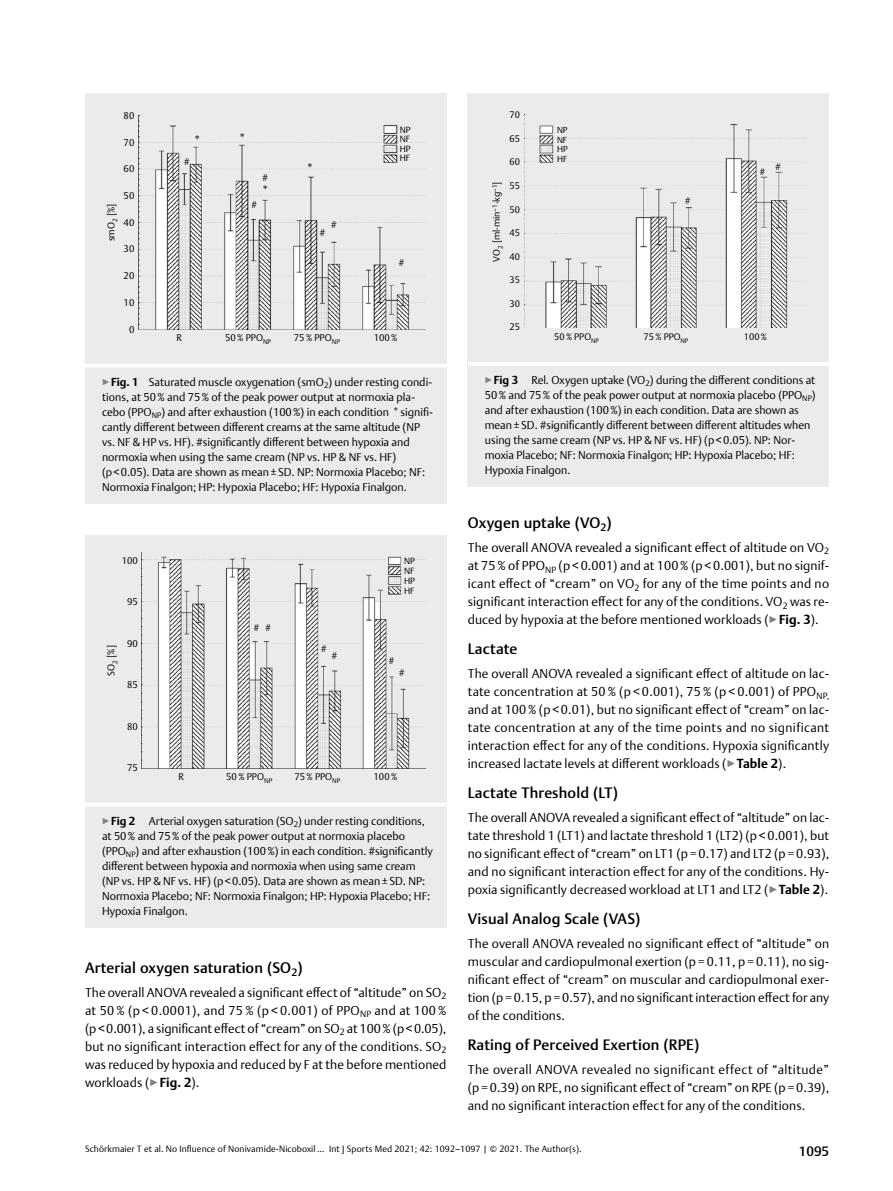
<style>
.page{position:relative;width:893px;height:1191px;background:#fff}
.page>*{position:absolute;margin:0;border:0;box-sizing:border-box;transform-origin:0 0}
.t1{font:500 15px "Thieme Argo 2011";letter-spacing:.01em;color:#000}
.t2{font:500 13.5px "Thieme Argo 2011";color:#000}
.t3{font:300 12.75px/18px "Thieme Argo 2011";letter-spacing:.01em;color:#000;text-align:justify}
.t4{font:300 12.6px "Thieme Argo 2011";color:#000}
.t5{font:300 11.25px/15px "Thieme Argo 2011";color:#000}
.t6{font:300 9.6px "Thieme Argo 2011";color:#000}
.t7{font:300 9.3px "Thieme Argo 2011";color:#000}
.t8{font:300 9px "Thieme Argo 2011";letter-spacing:.01em;color:#000}
.t9{font:300 8.85px/9.6px "Thieme Argo 2011";color:#000;text-align:justify}
.t10{font:300 8.7px/9.4px "Thieme Argo 2011";color:#000;text-align:justify}
.s1{color:#808285}
.s2{font-weight:700}
</style>
<div class="page">
<div style="left:85px;top:94px;width:361px;height:270px;background:#ebebec"></div>
<img style="left:139px;top:115px;width:286px;height:215px">
<div style="left:85px;top:364px;width:361px;height:139px;background:#ebebec"></div>
<hr style="left:85px;top:364px;width:361px;height:3px;background:#fff">
<div style="left:85px;top:535px;width:361px;height:268px;background:#ebebec"></div>
<img style="left:142px;top:556px;width:282px;height:212px">
<div style="left:85px;top:803px;width:361px;height:124px;background:#ebebec"></div>
<svg style="left:85px;top:803px;width:361px;height:3px"></svg>
<div style="left:468px;top:93px;width:361px;height:269px;background:#ebebec"></div>
<img style="left:524px;top:115px;width:282px;height:213px">
<div style="left:468px;top:362px;width:361px;height:124px;background:#ebebec"></div>
<hr style="left:468px;top:362px;width:361px;height:4px;background:#fff">
<p class="t6" style="left:124px;top:109px;width:12px">80</p>
<p class="t6" style="left:124px;top:136px;width:12px">70</p>
<p class="t9" style="left:400px;top:124px;width:12px">NP NF HP HF</p>
<p class="t4" style="left:239px;top:130px;width:9px">*</p>
<p class="t4" style="left:194px;top:132px;width:9px">*</p>
<p class="t6" style="left:184px;top:155px;width:7px">#</p>
<p class="t6" style="left:124px;top:162px;width:12px">60</p>
<p class="t4" style="left:307px;top:160px;width:9px">*</p>
<p class="t6" style="left:124px;top:189px;width:12px">50</p>
<p class="t6" style="left:124px;top:216px;width:12px">40</p>
<p class="t6" style="left:124px;top:243px;width:12px">30</p>
<p class="t6" style="left:124px;top:269px;width:12px">20</p>
<p class="t6" style="left:124px;top:296px;width:12px">10</p>
<p class="t6" style="left:129px;top:323px;width:7px">0</p>
<p class="t6" style="left:177px;top:332px;width:7px">R</p>
<p class="t6" style="left:225px;top:332px;width:48px">50% PPO<sub>NP</sub></p>
<p class="t6" style="left:294px;top:332px;width:48px">75% PPO<sub>NP</sub></p>
<p class="t6" style="left:374px;top:332px;width:25px">100%</p>
<p class="t6" style="left:262px;top:171px;width:7px">#</p>
<p class="t4" style="left:262px;top:182px;width:9px">*</p>
<p class="t6" style="left:251px;top:198px;width:7px">#</p>
<p class="t6" style="left:105px;top:241px;width:40px;rotate:-90deg">smO<sub>2</sub> [%]</p>
<p class="t6" style="left:331px;top:218px;width:7px">#</p>
<p class="t6" style="left:320px;top:226px;width:7px">#</p>
<p class="t6" style="left:399px;top:256px;width:7px">#</p>
<p class="t5" style="left:102px;top:374px;width:332px"><span class="s1">▶</span><span class="s2">Fig. 1</span> Saturated muscle oxygenation (smO<sub>2</sub>) under resting condi&shy;tions, at 50% and 75% of the peak power output at normoxia pla&shy;cebo (PPO<sub>NP</sub>) and after exhaustion (100%) in each condition *signifi&shy;cantly different between different creams at the same altitude (NP vs. NF &amp; HP vs. HF). #significantly different between hypoxia and normoxia when using the same cream (NP vs. HP &amp; NF vs. HF) (p&lt;0.05). Data are shown as mean±SD. NP: Normoxia Placebo; NF:<br>Normoxia Finalgon; HP: Hypoxia Placebo; HF: Hypoxia Finalgon.</p>
<p class="t6" style="left:122px;top:554px;width:18px">100</p>
<p class="t6" style="left:127px;top:595px;width:12px">95</p>
<p class="t6" style="left:105px;top:675px;width:32px;rotate:-90deg">SO<sub>2</sub> [%]</p>
<p class="t6" style="left:127px;top:637px;width:12px">90</p>
<p class="t6" style="left:127px;top:678px;width:12px">85</p>
<p class="t6" style="left:127px;top:720px;width:12px">80</p>
<p class="t6" style="left:127px;top:761px;width:12px">75</p>
<p class="t6" style="left:254px;top:621px;width:19px"># #</p>
<p class="t6" style="left:321px;top:642px;width:7px">#</p>
<p class="t6" style="left:332px;top:649px;width:7px">#</p>
<p class="t9" style="left:404px;top:556px;width:12px">NP NF HP HF</p>
<p class="t6" style="left:389px;top:654px;width:7px">#</p>
<p class="t6" style="left:399px;top:665px;width:7px">#</p>
<p class="t6" style="left:178px;top:770px;width:7px">R</p>
<p class="t6" style="left:226px;top:770px;width:48px">50% PPO<sub>NP</sub></p>
<p class="t6" style="left:294px;top:770px;width:48px">75% PPO<sub>NP</sub></p>
<p class="t6" style="left:374px;top:770px;width:25px">100%</p>
<p class="t5" style="left:102px;top:813px;width:332px"><span class="s1">▶</span><span class="s2">Fig 2</span> Arterial oxygen saturation (SO<sub>2</sub>) under resting conditions, at 50% and 75% of the peak power output at normoxia placebo (PPO<sub>NP</sub>) and after exhaustion (100%) in each condition. #significantly different between hypoxia and normoxia when using same cream (NP vs. HP &amp; NF vs. HF) (p&lt;0.05). Data are shown as mean±SD. NP:<br>Normoxia Placebo; NF: Normoxia Finalgon; HP: Hypoxia Placebo; HF:<br>Hypoxia Finalgon.</p>
<p class="t1" style="left:85px;top:957px;width:219px">Arterial oxygen saturation (SO<sub>2</sub>)</p>
<p class="t3" style="left:85px;top:983px;width:363px">The overall ANOVA revealed a significant effect of “altitude” on SO<sub>2 </sub>at 50 % (p &lt; 0.0001), and 75 % (p &lt; 0.001) of PPO<sub>NP</sub> and at 100 % (p&lt;0.001), a significant effect of “cream” on SO<sub>2</sub> at 100% (p&lt;0.05), but no significant interaction effect for any of the conditions. SO<sub>2 </sub>was reduced by hypoxia and reduced by F at the before mentioned workloads (<span class="s1">▶</span><span class="s2">Fig. 2</span>).</p>
<p class="t7" style="left:510px;top:109px;width:12px">70</p>
<p class="t7" style="left:510px;top:132px;width:12px">65</p>
<p class="t10" style="left:557px;top:125px;width:12px">NP NF HP HF</p>
<p class="t7" style="left:510px;top:156px;width:12px">60</p>
<p class="t7" style="left:490px;top:261px;width:82px;rotate:-90deg">VO<sub>2</sub> [ml·min<sup>–1</sup>·kg<sup>–1</sup>]</p>
<p class="t7" style="left:510px;top:180px;width:12px">55</p>
<p class="t7" style="left:510px;top:203px;width:12px">50</p>
<p class="t7" style="left:510px;top:227px;width:12px">45</p>
<p class="t7" style="left:510px;top:250px;width:12px">40</p>
<p class="t7" style="left:510px;top:274px;width:12px">35</p>
<p class="t7" style="left:510px;top:297px;width:12px">30</p>
<p class="t7" style="left:510px;top:321px;width:12px">25</p>
<p class="t7" style="left:685px;top:194px;width:7px">#</p>
<p class="t7" style="left:760px;top:165px;width:7px">#</p>
<p class="t7" style="left:554px;top:330px;width:46px">50% PPO<sub>NP</sub></p>
<p class="t7" style="left:644px;top:330px;width:46px">75% PPO<sub>NP</sub></p>
<p class="t7" style="left:744px;top:330px;width:25px">100%</p>
<p class="t7" style="left:775px;top:160px;width:7px">#</p>
<p class="t5" style="left:485px;top:372px;width:332px"><span class="s1">▶</span><span class="s2">Fig 3</span> Rel. Oxygen uptake (VO<sub>2</sub>) during the different conditions at 50% and 75% of the peak power output at normoxia placebo (PPO<sub>NP</sub>) and after exhaustion (100%) in each condition. Data are shown as mean±SD. #significantly different between different altitudes when using the same cream (NP vs. HP &amp; NF vs. HF) (p&lt;0.05). NP: Nor&shy;moxia Placebo; NF: Normoxia Finalgon; HP: Hypoxia Placebo; HF:<br>Hypoxia Finalgon.</p>
<p class="t1" style="left:468px;top:512px;width:145px">Oxygen uptake (VO<sub>2</sub>)</p>
<p class="t3" style="left:468px;top:538px;width:363px">The overall ANOVA revealed a significant effect of altitude on VO<sub>2 </sub>at 75% of PPO<sub>NP</sub> (p &lt; 0.001) and at 100% (p &lt; 0.001), but no signif&shy;icant effect of “cream” on VO<sub>2</sub> for any of the time points and no significant interaction effect for any of the conditions. VO<sub>2</sub> was re&shy;duced by hypoxia at the before mentioned workloads (<span class="s1">▶</span><span class="s2">Fig. 3</span>).</p>
<p class="t1" style="left:468px;top:638px;width:51px">Lactate</p>
<p class="t3" style="left:468px;top:664px;width:363px">The overall ANOVA revealed a significant effect of altitude on lac&shy;tate concentration at 50 % (p &lt; 0.001), 75 % (p &lt; 0.001) of PPO<sub>NP, </sub>and at 100% (p &lt; 0.01), but no significant effect of “cream” on lac&shy;tate concentration at any of the time points and no significant interaction effect for any of the conditions. Hypoxia significantly increased lactate levels at different workloads (<span class="s1">▶</span><span class="s2">Table 2</span>).</p>
<p class="t1" style="left:468px;top:782px;width:152px">Lactate Threshold (LT)</p>
<p class="t3" style="left:468px;top:808px;width:363px">The overall ANOVA revealed a significant effect of “altitude” on lac&shy;tate threshold 1 (LT1) and lactate threshold 1 (LT2) (p &lt; 0.001), but no significant effect of “cream” on LT1 (p=0.17) and LT2 (p=0.93), and no significant interaction effect for any of the conditions. Hy&shy;poxia significantly decreased workload at LT1 and LT2 (<span class="s1">▶</span><span class="s2">Table 2</span>).</p>
<p class="t1" style="left:468px;top:908px;width:174px">Visual Analog Scale (VAS)</p>
<p class="t3" style="left:468px;top:934px;width:363px">The overall ANOVA revealed no significant effect of “altitude” on muscular and cardiopulmonal exertion (p = 0.11, p = 0.11), no sig&shy;nificant effect of “cream” on muscular and cardiopulmonal exer&shy;tion (p=0.15, p=0.57), and no significant interaction effect for any of the conditions.</p>
<p class="t1" style="left:468px;top:1034px;width:233px">Rating of Perceived Exertion (RPE)</p>
<p class="t3" style="left:468px;top:1060px;width:363px">The overall ANOVA revealed no significant effect of “altitude” (p=0.39) on RPE, no significant effect of “cream” on RPE (p=0.39), and no significant interaction effect for any of the conditions.</p>
<p class="t8" style="left:85px;top:1143px;width:498px">Schörkmaier T et al. No Influence of Nonivamide-Nicoboxil … Int J Sports Med 2021; 42: 1092–1097 | © 2021. The Author(s).</p>
<p class="t2" style="left:799px;top:1142px;width:32px">1095</p>
</div>
